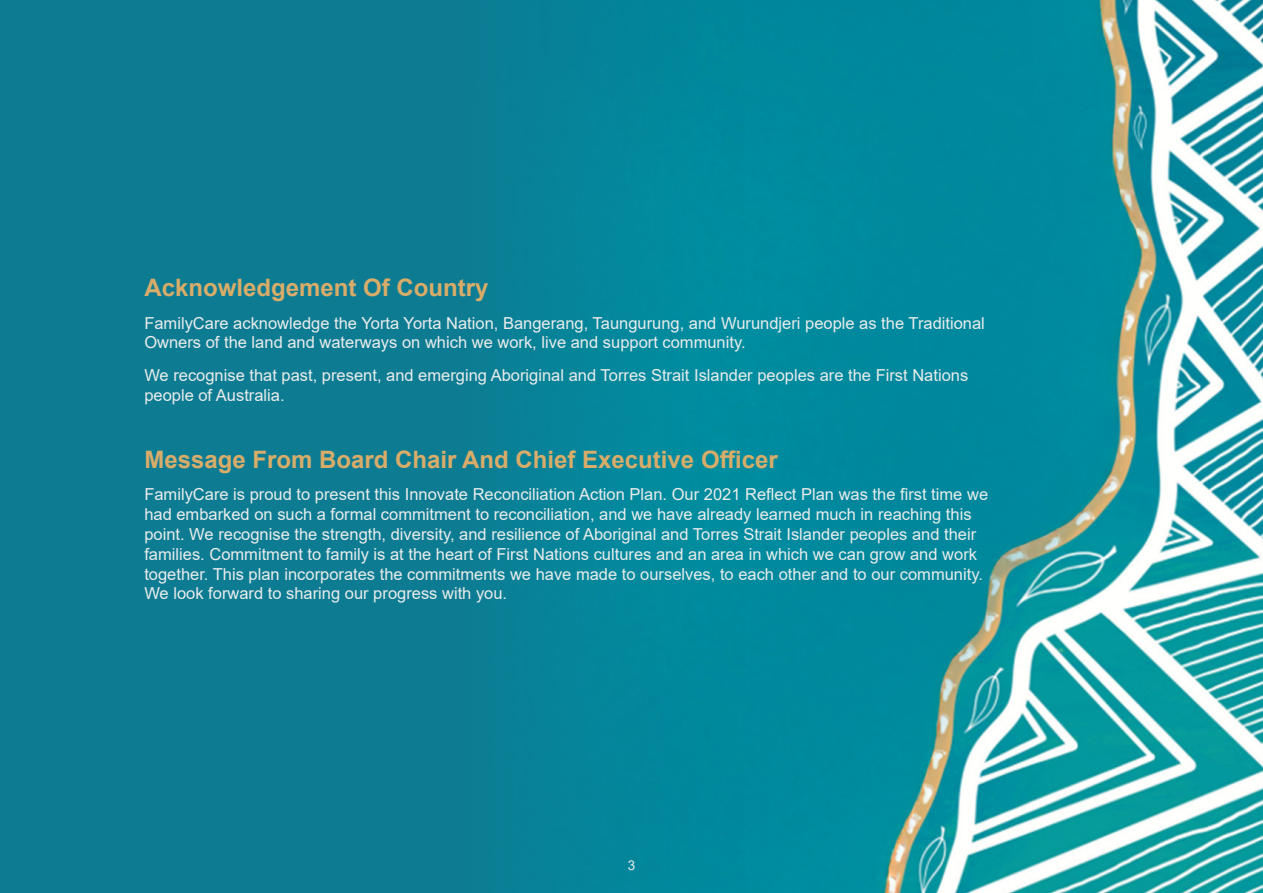
<style>
.page{position:relative;width:1263px;height:893px;background:#0d7c93}
.page>*{position:absolute;margin:0;border:0;box-sizing:border-box;transform-origin:0 0}
.t1{font:700 24px "Arial";color:#d9ac69}
.t2{font:16.5px/19.8px "Arial";color:#eaeceb}
.t3{font:13.5px "Arial";color:#eaeceb}
</style>
<div class="page">
<img style="left:575px;top:0;width:688px;height:893px">
<p class="t1" style="left:144px;top:271px;width:346px">Acknowledgement Of Country</p>
<p class="t2" style="left:144px;top:313px;width:842px">FamilyCare acknowledge the Yorta Yorta Nation, Bangerang, Taungurung, and Wurundjeri people as the Traditional<br>Owners of the land and waterways on which we work, live and support community.</p>
<p class="t2" style="left:144px;top:365px;width:825px">We recognise that past, present, and emerging Aboriginal and Torres Strait Islander peoples are the First Nations people of Australia.</p>
<p class="t1" style="left:144px;top:442px;width:635px">Message From Board Chair And Chief Executive Officer</p>
<p class="t2" style="left:144px;top:485px;width:845px">FamilyCare is proud to present this Innovate Reconciliation Action Plan. Our 2021 Reflect Plan was the first time we had embarked on such a formal commitment to reconciliation, and we have already learned much in reaching this point. We recognise the strength, diversity, and resilience of Aboriginal and Torres Strait Islander peoples and their families. Commitment to family is at the heart of First Nations cultures and an area in which we can grow and work together. This plan incorporates the commitments we have made to ourselves, to each other and to our community.<br>We look forward to sharing our progress with you.</p>
<p class="t3" style="left:628px;top:856px;width:9px">3</p>
</div>
